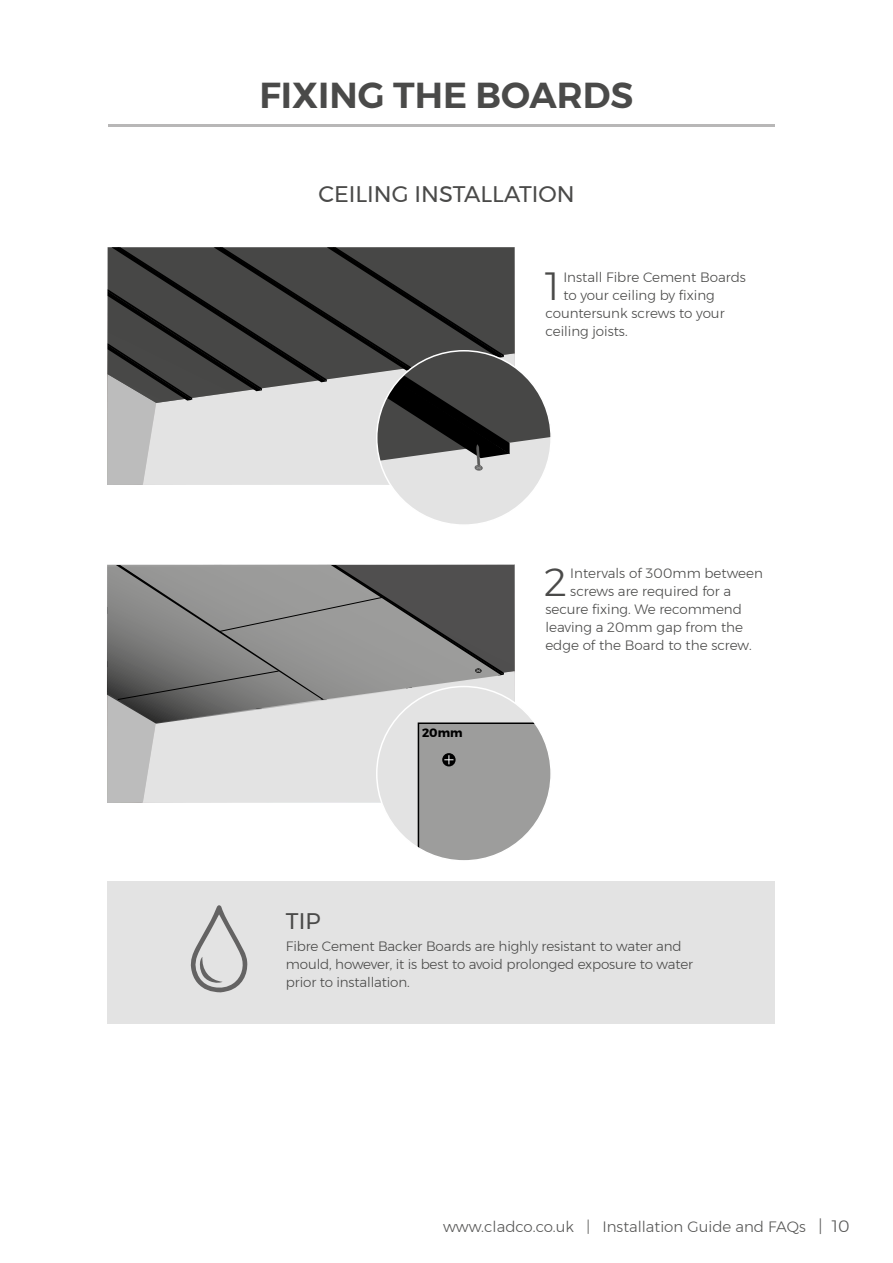
<style>
.page{position:relative;width:893px;height:1263px;background:#fff}
.page>*{position:absolute;margin:0;border:0;box-sizing:border-box;transform-origin:0 0}
.t1{font:300 39.3px "Montserrat";color:#4a4a49}
.t2{font:600 36px "Montserrat";color:#4a4a49}
.t3{font:22.5px "Montserrat";color:#4a4a49}
.t4{font:300 15px "Montserrat";color:#575756}
.t5{font:300 13.5px/18px "Montserrat";color:#4a4a49}
.t6{font:700 12px "Montserrat";color:#000}
.s1{font-size:16.5px}
</style>
<div class="page">
<hr style="left:109px;top:124px;width:666px;height:2px;background:#b8b7b7">
<div style="left:108px;top:881px;width:667px;height:143px;background:#e3e3e3"></div>
<svg style="left:190px;top:905px;width:58px;height:87px"></svg>
<svg style="left:108px;top:247px;width:443px;height:277px"></svg>
<svg style="left:107px;top:565px;width:444px;height:296px"></svg>
<h2 class="t2" style="left:259px;top:67px;width:375px">FIXING THE BOARDS</h2>
<h3 class="t3" style="left:318px;top:176px;width:258px">CEILING INSTALLATION</h3>
<h1 class="t1" style="left:545px;top:256px;width:16px">1</h1>
<p class="t5" style="left:563px;top:268px;width:184px">Install Fibre Cement Boards</p>
<p class="t5" style="left:563px;top:286px;width:153px">to your ceiling by fixing</p>
<p class="t5" style="left:545px;top:304px;width:181px">countersunk screws to your</p>
<p class="t5" style="left:545px;top:322px;width:84px">ceiling joists.</p>
<p class="t6" style="left:422px;top:723px;width:42px">20mm</p>
<h1 class="t1" style="left:544px;top:553px;width:24px">2</h1>
<p class="t5" style="left:570px;top:564px;width:194px">Intervals of 300mm between</p>
<p class="t5" style="left:570px;top:582px;width:162px">screws are required for a</p>
<p class="t5" style="left:545px;top:600px;width:198px">secure fixing. We recommend</p>
<p class="t5" style="left:545px;top:618px;width:199px">leaving a 20mm gap from the</p>
<p class="t5" style="left:545px;top:636px;width:208px">edge of the Board to the screw.</p>
<h3 class="t3" style="left:286px;top:904px;width:36px">TIP</h3>
<p class="t5" style="left:286px;top:937px;width:409px">Fibre Cement Backer Boards are highly resistant to water and mould, however, it is best to avoid prolonged exposure to water prior to installation.</p>
<p class="t4" style="left:443px;top:1216px;width:408px">www.cladco.co.uk | Installation Guide and FAQs <span class="s1">| 10</span></p>
</div>
